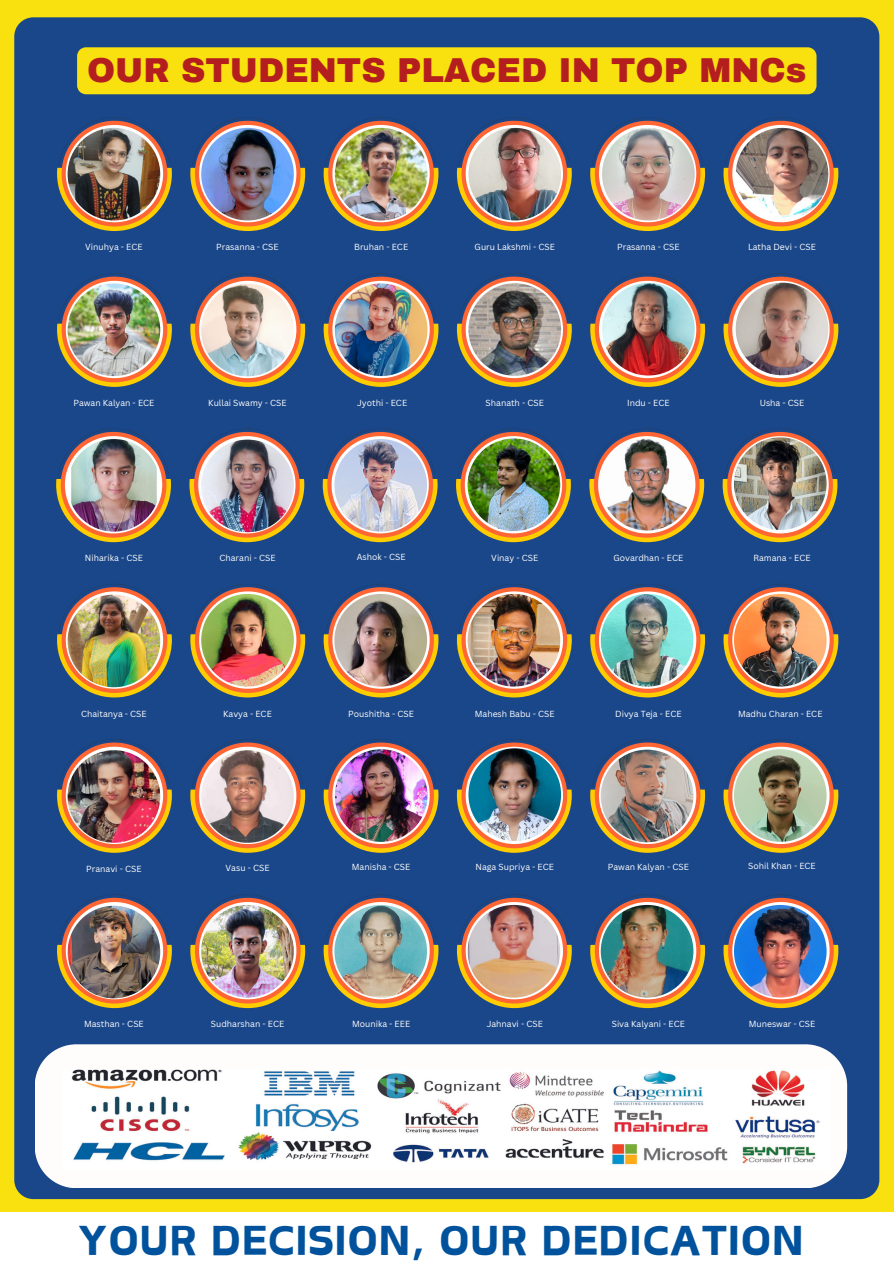
<style>
.page{position:relative;width:894px;height:1264px;background:#fff}
.page>*{position:absolute;margin:0;border:0;box-sizing:border-box;transform-origin:0 0}
.t1{font:700 39.3px "Canva Acid";color:#00529c}
.t2{font:900 33.75px "Archivo";color:#b51e1e}
.t3{font:8.55px "Canva Sans";color:#fff}
</style>
<div class="page">
<div style="left:0;top:0;width:893px;height:1263px;background:#f8e10f"></div>
<div style="left:0;top:1211px;width:893px;height:52px;background:#fff"></div>
<div style="left:14px;top:17px;width:865px;height:1182px;background:#1a4789;border-radius:19px"></div>
<div style="left:35px;top:1044px;width:811px;height:144px;background:#fefdfc"></div>
<img style="left:64px;top:1069px;width:766px;height:101px">
<svg style="left:57px;top:117px;width:115px;height:114px"></svg>
<svg style="left:190px;top:117px;width:115px;height:114px"></svg>
<svg style="left:323px;top:117px;width:115px;height:114px"></svg>
<svg style="left:457px;top:117px;width:114px;height:114px"></svg>
<svg style="left:590px;top:117px;width:114px;height:114px"></svg>
<svg style="left:723px;top:117px;width:115px;height:114px"></svg>
<svg style="left:57px;top:273px;width:115px;height:114px"></svg>
<svg style="left:190px;top:273px;width:115px;height:114px"></svg>
<svg style="left:323px;top:273px;width:115px;height:114px"></svg>
<svg style="left:457px;top:273px;width:114px;height:114px"></svg>
<svg style="left:590px;top:273px;width:114px;height:114px"></svg>
<svg style="left:723px;top:273px;width:115px;height:114px"></svg>
<svg style="left:56px;top:428px;width:115px;height:114px"></svg>
<svg style="left:189px;top:428px;width:115px;height:114px"></svg>
<svg style="left:322px;top:428px;width:115px;height:114px"></svg>
<svg style="left:456px;top:428px;width:114px;height:114px"></svg>
<svg style="left:589px;top:428px;width:115px;height:114px"></svg>
<svg style="left:722px;top:428px;width:115px;height:114px"></svg>
<svg style="left:57px;top:584px;width:115px;height:113px"></svg>
<svg style="left:190px;top:584px;width:115px;height:113px"></svg>
<svg style="left:323px;top:584px;width:115px;height:113px"></svg>
<svg style="left:457px;top:584px;width:114px;height:113px"></svg>
<svg style="left:590px;top:584px;width:114px;height:113px"></svg>
<svg style="left:723px;top:584px;width:115px;height:113px"></svg>
<svg style="left:57px;top:739px;width:115px;height:113px"></svg>
<svg style="left:190px;top:739px;width:115px;height:113px"></svg>
<svg style="left:323px;top:739px;width:115px;height:113px"></svg>
<svg style="left:457px;top:739px;width:114px;height:113px"></svg>
<svg style="left:590px;top:739px;width:114px;height:113px"></svg>
<svg style="left:723px;top:739px;width:115px;height:113px"></svg>
<svg style="left:57px;top:894px;width:115px;height:114px"></svg>
<svg style="left:190px;top:894px;width:115px;height:114px"></svg>
<svg style="left:323px;top:894px;width:115px;height:114px"></svg>
<svg style="left:457px;top:894px;width:114px;height:114px"></svg>
<svg style="left:590px;top:894px;width:114px;height:114px"></svg>
<svg style="left:723px;top:894px;width:115px;height:114px"></svg>
<img style="left:68px;top:128px;width:92px;height:92px;border-radius:50%">
<img style="left:201px;top:128px;width:93px;height:92px;border-radius:50%">
<img style="left:335px;top:128px;width:92px;height:92px;border-radius:50%">
<img style="left:468px;top:128px;width:93px;height:92px;border-radius:50%">
<img style="left:602px;top:128px;width:92px;height:92px;border-radius:50%">
<img style="left:735px;top:128px;width:93px;height:92px;border-radius:50%">
<img style="left:68px;top:283px;width:92px;height:93px;border-radius:50%">
<img style="left:68px;top:439px;width:92px;height:92px;border-radius:50%">
<img style="left:68px;top:594px;width:92px;height:93px;border-radius:50%">
<img style="left:68px;top:750px;width:92px;height:92px;border-radius:50%">
<img style="left:68px;top:905px;width:92px;height:93px;border-radius:50%">
<img style="left:201px;top:284px;width:93px;height:92px;border-radius:50%">
<img style="left:201px;top:439px;width:93px;height:93px;border-radius:50%">
<img style="left:201px;top:594px;width:93px;height:92px;border-radius:50%">
<img style="left:201px;top:904px;width:93px;height:93px;border-radius:50%">
<img style="left:201px;top:750px;width:93px;height:92px;border-radius:50%">
<img style="left:334px;top:904px;width:93px;height:93px;border-radius:50%">
<img style="left:467px;top:904px;width:93px;height:93px;border-radius:50%">
<img style="left:600px;top:904px;width:93px;height:93px;border-radius:50%">
<img style="left:733px;top:904px;width:93px;height:93px;border-radius:50%">
<img style="left:335px;top:283px;width:92px;height:93px;border-radius:50%">
<img style="left:468px;top:283px;width:93px;height:93px;border-radius:50%">
<img style="left:602px;top:283px;width:92px;height:92px;border-radius:50%">
<img style="left:735px;top:282px;width:93px;height:93px;border-radius:50%">
<img style="left:334px;top:439px;width:93px;height:92px;border-radius:50%">
<img style="left:467px;top:438px;width:93px;height:93px;border-radius:50%">
<img style="left:600px;top:438px;width:93px;height:92px;border-radius:50%">
<img style="left:733px;top:437px;width:93px;height:93px;border-radius:50%">
<img style="left:334px;top:594px;width:93px;height:92px;border-radius:50%">
<img style="left:467px;top:594px;width:93px;height:92px;border-radius:50%">
<img style="left:600px;top:594px;width:93px;height:92px;border-radius:50%">
<img style="left:733px;top:594px;width:93px;height:92px;border-radius:50%">
<img style="left:335px;top:749px;width:92px;height:92px;border-radius:50%">
<img style="left:468px;top:748px;width:93px;height:93px;border-radius:50%">
<img style="left:600px;top:749px;width:93px;height:93px;border-radius:50%">
<img style="left:733px;top:749px;width:93px;height:92px;border-radius:50%">
<div style="left:77px;top:47px;width:739px;height:47px;background:#f8e10f"></div>
<p class="t2" style="left:87px;top:52px;width:720px">OUR STUDENTS PLACED IN TOP MNCs</p>
<p class="t3" style="left:85px;top:241px;width:59px">Vinuhya - ECE</p>
<p class="t3" style="left:216px;top:241px;width:64px">Prasanna - CSE</p>
<p class="t3" style="left:354px;top:241px;width:56px">Bruhan - ECE</p>
<p class="t3" style="left:474px;top:241px;width:82px">Guru Lakshmi - CSE</p>
<p class="t3" style="left:617px;top:241px;width:64px">Prasanna - CSE</p>
<p class="t3" style="left:747px;top:241px;width:69px">Latha Devi - CSE</p>
<p class="t3" style="left:73px;top:396px;width:82px">Pawan Kalyan - ECE</p>
<p class="t3" style="left:208px;top:396px;width:80px">Kullai Swamy - CSE</p>
<p class="t3" style="left:357px;top:396px;width:51px">Jyothi - ECE</p>
<p class="t3" style="left:485px;top:396px;width:60px">Shanath - CSE</p>
<p class="t3" style="left:627px;top:396px;width:44px">Indu - ECE</p>
<p class="t3" style="left:759px;top:396px;width:46px">Usha - CSE</p>
<p class="t3" style="left:85px;top:552px;width:59px">Niharika - CSE</p>
<p class="t3" style="left:219px;top:552px;width:58px">Charani - CSE</p>
<p class="t3" style="left:356px;top:551px;width:50px">Ashok - CSE</p>
<p class="t3" style="left:491px;top:552px;width:48px">Vinay - CSE</p>
<p class="t3" style="left:613px;top:552px;width:71px">Govardhan - ECE</p>
<p class="t3" style="left:753px;top:552px;width:59px">Ramana - ECE</p>
<p class="t3" style="left:81px;top:707px;width:67px">Chaitanya - CSE</p>
<p class="t3" style="left:86px;top:862px;width:57px">Pranavi - CSE</p>
<p class="t3" style="left:223px;top:707px;width:50px">Kavya - ECE</p>
<p class="t3" style="left:348px;top:707px;width:67px">Poushitha - CSE</p>
<p class="t3" style="left:474px;top:707px;width:81px">Mahesh Babu - CSE</p>
<p class="t3" style="left:615px;top:707px;width:68px">Divya Teja - ECE</p>
<p class="t3" style="left:737px;top:707px;width:86px">Madhu Charan - ECE</p>
<p class="t3" style="left:225px;top:862px;width:45px">Vasu - CSE</p>
<p class="t3" style="left:352px;top:861px;width:60px">Manisha - CSE</p>
<p class="t3" style="left:475px;top:861px;width:80px">Naga Supriya - ECE</p>
<p class="t3" style="left:607px;top:860px;width:82px">Pawan Kalyan - CSE</p>
<p class="t3" style="left:748px;top:860px;width:69px">Sohil Khan - ECE</p>
<p class="t3" style="left:84px;top:1018px;width:61px">Masthan - CSE</p>
<p class="t3" style="left:211px;top:1018px;width:75px">Sudharshan - ECE</p>
<p class="t3" style="left:352px;top:1018px;width:60px">Mounika - EEE</p>
<p class="t3" style="left:486px;top:1018px;width:58px">Jahnavi - CSE</p>
<p class="t3" style="left:611px;top:1018px;width:75px">Siva Kalyani - ECE</p>
<p class="t3" style="left:748px;top:1018px;width:68px">Muneswar - CSE</p>
<p class="t1" style="left:78px;top:1219px;width:728px">YOUR DECISION, OUR DEDICATION</p>
</div>
